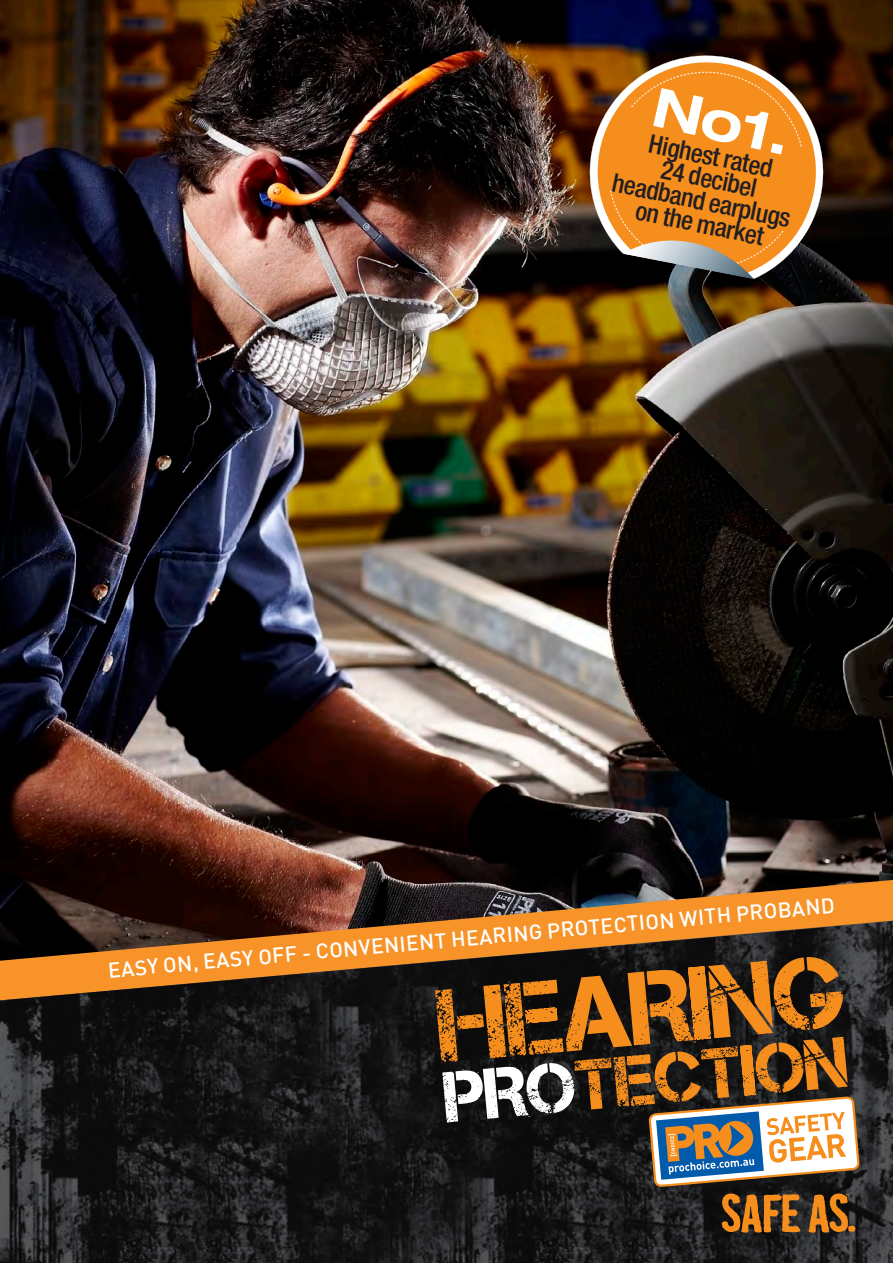
<style>
.page{position:relative;width:893px;height:1263px;background:#fff}
.page>*{position:absolute;margin:0;border:0;box-sizing:border-box;transform-origin:0 0}
.t1{font:103.5px "Captureit";color:#f68e1e}
.t2{font:71.4px "Captureit";color:#f68e1e}
.t3{font:700 expanded 54.15px "Helvetica Neue LT Std";color:#fff}
.t4{font:500 condensed 25.8px/22.8px "Helvetica Neue";color:#231f20;text-align:center}
.t5{font:500 21px "DIN";color:#fff}
.s1{color:#fff}
</style>
<div class="page">
<img style="left:0;top:0;width:893px;height:880px">
<svg style="left:0;top:880px;width:893px;height:40px;background:#613c20"></svg>
<img style="left:0;top:921px;width:893px;height:342px">
<div style="left:648px;top:1096px;width:224px;height:104px;background:#231f20;opacity:.25"></div>
<svg style="left:647px;top:1095px;width:214px;height:138px"></svg>
<svg style="left:581px;top:51px;width:247px;height:228px;background:#301505"></svg>
<svg style="left:590px;top:55px;width:234px;height:219px;background:#b47432"></svg>
<svg style="left:631px;top:72px;width:171px;height:75px;background:#ee8f29"></svg>
<svg style="left:610px;top:190px;width:173px;height:89px;background:#c9863d"></svg>
<p class="t3" style="left:662px;top:73px;width:141px;rotate:13deg">No1.</p>
<p class="t4" style="left:625px;top:125px;width:183px;rotate:12deg">Highest rated<br>24 decibel headband earplugs on the market</p>
<p class="t5" style="left:107px;top:956px;width:731px;rotate:-5deg">EASY ON, EASY OFF - CONVENIENT HEARING PROTECTION WITH PROBAND</p>
<p class="t1" style="left:433px;top:969px;width:409px;rotate:-5deg">HEARING</p>
<p class="t2" style="left:441px;top:1057px;width:407px;rotate:-5deg"><span class="s1">PRO</span>TECTION</p>
</div>
